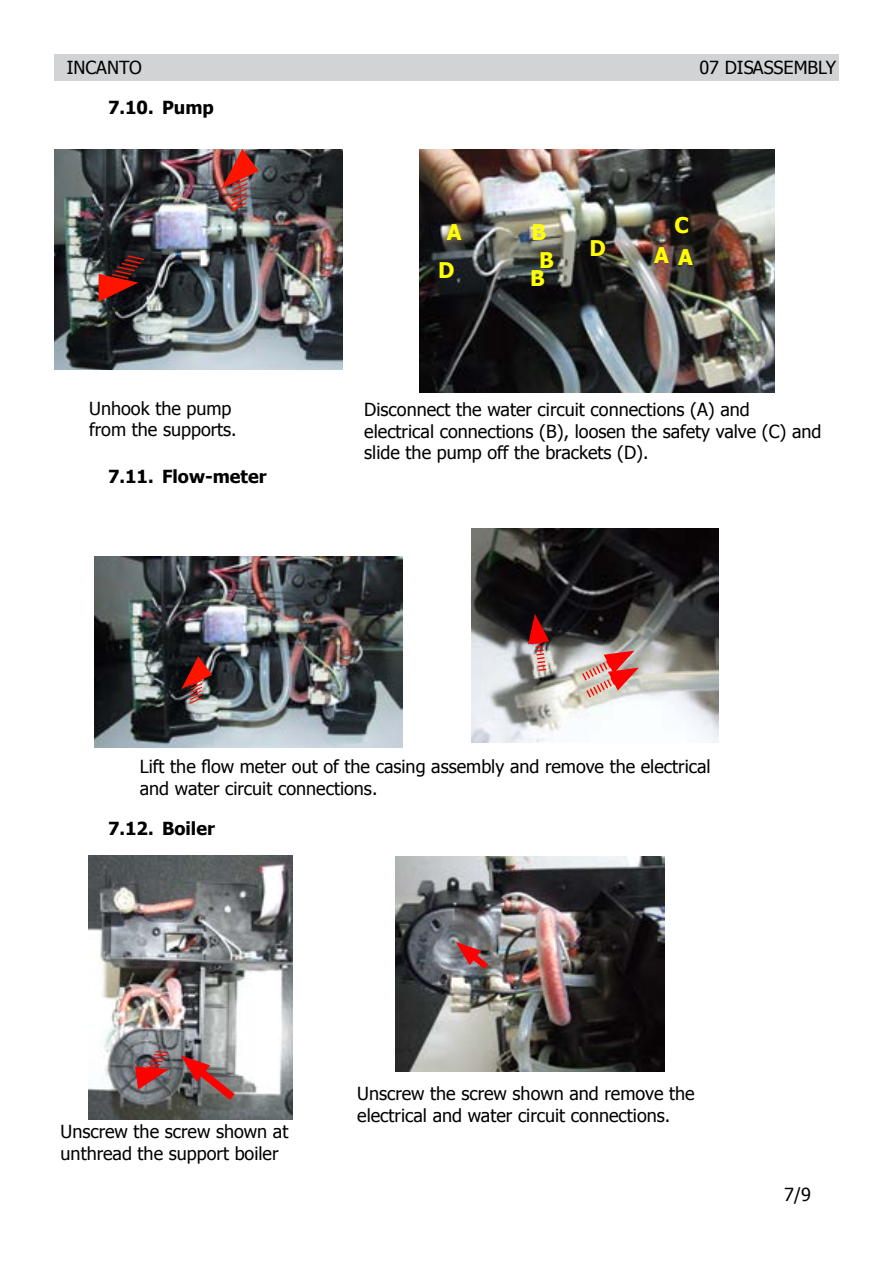
<style>
.page{position:relative;width:893px;height:1263px;background:#fff}
.page>*{position:absolute;margin:0;border:0;box-sizing:border-box;transform-origin:0 0}
.t1{font:700 21.6px/27.5px "Tahoma";color:#ff0;text-align:center}
.t2{font:18px/21.6px "Tahoma";color:#000}
.t3{font:700 18px "Tahoma";color:#000}
</style>
<div class="page">
<div style="left:54px;top:54px;width:785px;height:27px;background:#d1d3d4"></div>
<img style="left:95px;top:556px;width:308px;height:191px">
<svg style="left:163px;top:656px;width:67px;height:50px;background:#563a39"></svg>
<img style="left:471px;top:529px;width:247px;height:214px">
<svg style="left:528px;top:614px;width:21px;height:58px"></svg>
<svg style="left:581px;top:651px;width:58px;height:48px;background:#dc9690"></svg>
<img style="left:89px;top:856px;width:204px;height:263px">
<svg style="left:113px;top:1047px;width:130px;height:61px;background:#856668"></svg>
<img style="left:395px;top:857px;width:270px;height:214px">
<svg style="left:456px;top:942px;width:39px;height:33px"></svg>
<img style="left:54px;top:150px;width:289px;height:220px">
<svg style="left:71px;top:251px;width:103px;height:51px;background:#634847"></svg>
<img style="left:196px;top:149px;width:88px;height:64px">
<img style="left:420px;top:150px;width:355px;height:242px">
<p class="t2" style="left:67px;top:56px;width:77px">INCANTO</p>
<p class="t2" style="left:699px;top:56px;width:138px">07 DISASSEMBLY</p>
<p class="t3" style="left:108px;top:95px;width:107px">7.10. Pump</p>
<p class="t2" style="left:89px;top:396px;width:149px">Unhook the pump from the supports.</p>
<p class="t3" style="left:108px;top:464px;width:160px">7.11. Flow-meter</p>
<p class="t1" style="left:447px;top:217px;width:16px">A</p>
<p class="t1" style="left:532px;top:217px;width:24px">B<br>B</p>
<p class="t1" style="left:530px;top:263px;width:16px">B</p>
<p class="t1" style="left:438px;top:255px;width:18px">D</p>
<p class="t1" style="left:675px;top:210px;width:16px">C</p>
<p class="t1" style="left:589px;top:233px;width:18px">D</p>
<p class="t1" style="left:654px;top:241px;width:41px">A A</p>
<p class="t2" style="left:364px;top:398px;width:459px">Disconnect the water circuit connections (A) and electrical connections (B), loosen the safety valve (C) and slide the pump off the brackets (D).</p>
<p class="t2" style="left:140px;top:755px;width:572px">Lift the flow meter out of the casing assembly and remove the electrical and water circuit connections.</p>
<p class="t3" style="left:108px;top:816px;width:108px">7.12. Boiler</p>
<p class="t2" style="left:61px;top:1120px;width:229px">Unscrew the screw shown at unthread the support boiler</p>
<p class="t2" style="left:357px;top:1082px;width:339px">Unscrew the screw shown and remove the electrical and water circuit connections.</p>
<p class="t2" style="left:784px;top:1183px;width:28px">7/9</p>
</div>
